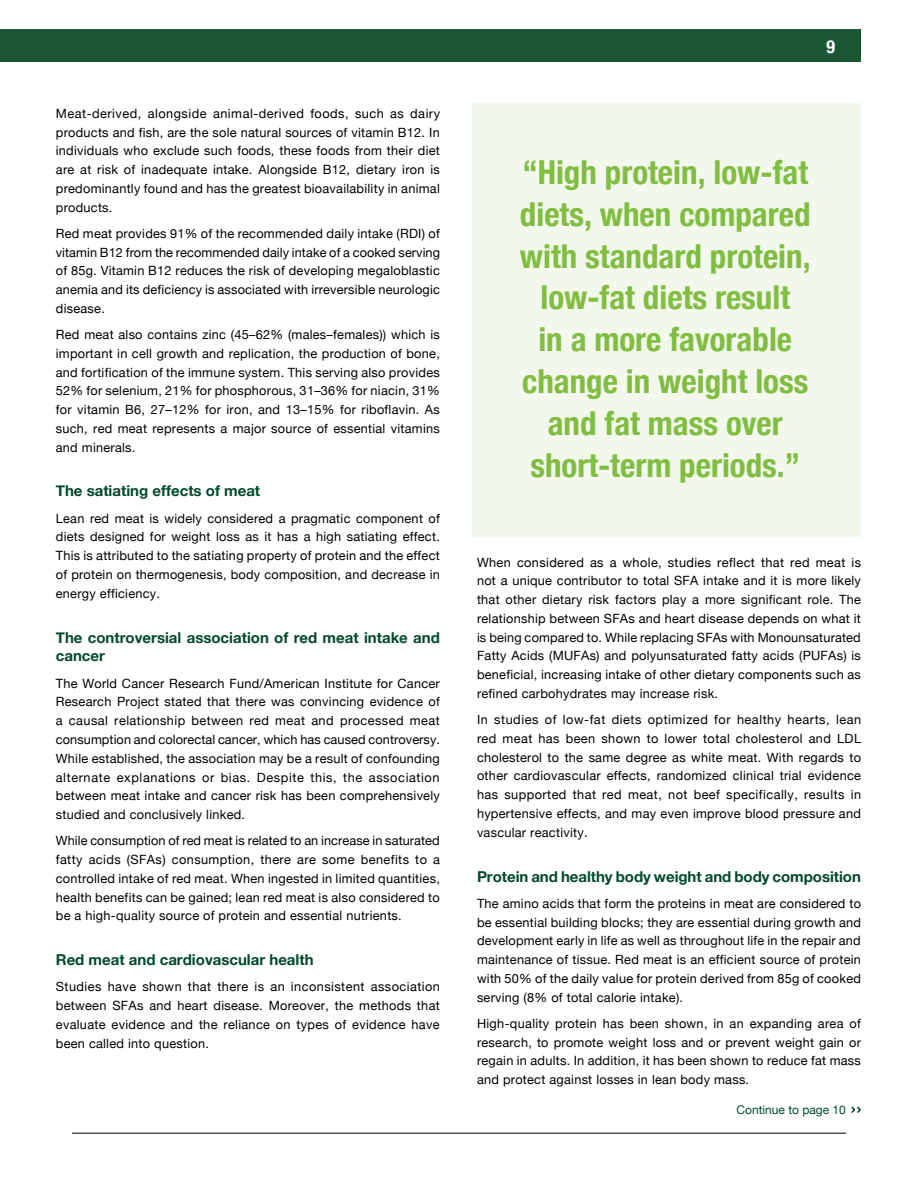
<style>
.page{position:relative;width:918px;height:1188px;background:#fff}
.page>*{position:absolute;margin:0;border:0;box-sizing:border-box;transform-origin:0 0}
.t1{font:700 condensed 33px/41.8px "Helvetica Neue";color:#81bd41;text-align:center}
.t2{font:700 condensed 18px "Helvetica Neue";color:#fff}
.t3{font:700 15px/18.8px "Helvetica Neue";color:#014a29}
.t4{font:12.75px/18.8px "Helvetica Neue";letter-spacing:.02em;color:#000;text-align:justify}
.t5{font:12px "Helvetica Neue";color:#014a29}
</style>
<div class="page">
<div style="left:0;top:29px;width:860px;height:33px;background:#1a5833"></div>
<hr style="left:72px;top:1133px;width:774px;height:1px;background:#000">
<div style="left:472px;top:103px;width:389px;height:434px;background:#f2f8ec"></div>
<svg style="left:851px;top:1106px;width:10px;height:7px"></svg>
<p class="t4" style="left:56px;top:105px;width:386px">Meat-derived, alongside animal-derived foods, such as dairy products and fish, are the sole natural sources of vitamin B12. In individuals who exclude such foods, these foods from their diet are at risk of inadequate intake. Alongside B12, dietary iron is predominantly found and has the greatest bioavailability in animal products.</p>
<p class="t4" style="left:56px;top:225px;width:386px">Red meat provides 91% of the recommended daily intake (RDI) of vitamin B12 from the recommended daily intake of a cooked serving of 85g. Vitamin B12 reduces the risk of developing megaloblastic anemia and its deficiency is associated with irreversible neurologic disease.</p>
<p class="t4" style="left:56px;top:326px;width:386px">Red meat also contains zinc (45–62% (males–females)) which is important in cell growth and replication, the production of bone, and fortification of the immune system. This serving also provides 52% for selenium, 21% for phosphorous, 31–36% for niacin, 31% for vitamin B6, 27–12% for iron, and 13–15% for riboflavin. As such, red meat represents a major source of essential vitamins and minerals.</p>
<p class="t3" style="left:56px;top:482px;width:206px">The satiating effects of meat</p>
<p class="t4" style="left:56px;top:510px;width:386px">Lean red meat is widely considered a pragmatic component of diets designed for weight loss as it has a high satiating effect.<br>This is attributed to the satiating property of protein and the effect of protein on thermogenesis, body composition, and decrease in energy efficiency.</p>
<p class="t3" style="left:56px;top:628px;width:386px">The controversial association of red meat intake and cancer</p>
<p class="t4" style="left:56px;top:675px;width:386px">The World Cancer Research Fund/American Institute for Cancer Research Project stated that there was convincing evidence of a causal relationship between red meat and processed meat consumption and colorectal cancer, which has caused controversy.<br>While established, the association may be a result of confounding alternate explanations or bias. Despite this, the association between meat intake and cancer risk has been comprehensively studied and conclusively linked.</p>
<p class="t4" style="left:56px;top:832px;width:386px">While consumption of red meat is related to an increase in saturated fatty acids (SFAs) consumption, there are some benefits to a controlled intake of red meat. When ingested in limited quantities, health benefits can be gained; lean red meat is also considered to be a high-quality source of protein and essential nutrients.</p>
<p class="t3" style="left:56px;top:951px;width:259px">Red meat and cardiovascular health</p>
<p class="t4" style="left:56px;top:978px;width:386px">Studies have shown that there is an inconsistent association between SFAs and heart disease. Moreover, the methods that evaluate evidence and the reliance on types of evidence have been called into question.</p>
<h2 class="t2" style="left:827px;top:32px;width:10px">9</h2>
<h1 class="t1" style="left:520px;top:149px;width:292px">“High protein, low-fat diets, when compared with standard protein, low-fat diets result<br>in a more favorable change in weight loss and fat mass over short-term periods.”</h1>
<p class="t4" style="left:477px;top:553px;width:386px">When considered as a whole, studies reflect that red meat is not a unique contributor to total SFA intake and it is more likely that other dietary risk factors play a more significant role. The relationship between SFAs and heart disease depends on what it is being compared to. While replacing SFAs with Monounsaturated Fatty Acids (MUFAs) and polyunsaturated fatty acids (PUFAs) is beneficial, increasing intake of other dietary components such as refined carbohydrates may increase risk.</p>
<p class="t4" style="left:477px;top:711px;width:386px">In studies of low-fat diets optimized for healthy hearts, lean red meat has been shown to lower total cholesterol and LDL cholesterol to the same degree as white meat. With regards to other cardiovascular effects, randomized clinical trial evidence has supported that red meat, not beef specifically, results in hypertensive effects, and may even improve blood pressure and vascular reactivity.</p>
<p class="t3" style="left:477px;top:867px;width:386px">Protein and healthy body weight and body composition</p>
<p class="t4" style="left:477px;top:895px;width:386px">The amino acids that form the proteins in meat are considered to be essential building blocks; they are essential during growth and development early in life as well as throughout life in the repair and maintenance of tissue. Red meat is an efficient source of protein with 50% of the daily value for protein derived from 85g of cooked serving (8% of total calorie intake).</p>
<p class="t4" style="left:477px;top:1015px;width:386px">High-quality protein has been shown, in an expanding area of research, to promote weight loss and or prevent weight gain or regain in adults. In addition, it has been shown to reduce fat mass and protect against losses in lean body mass.</p>
<p class="t5" style="left:737px;top:1101px;width:111px">Continue to page 10</p>
</div>
